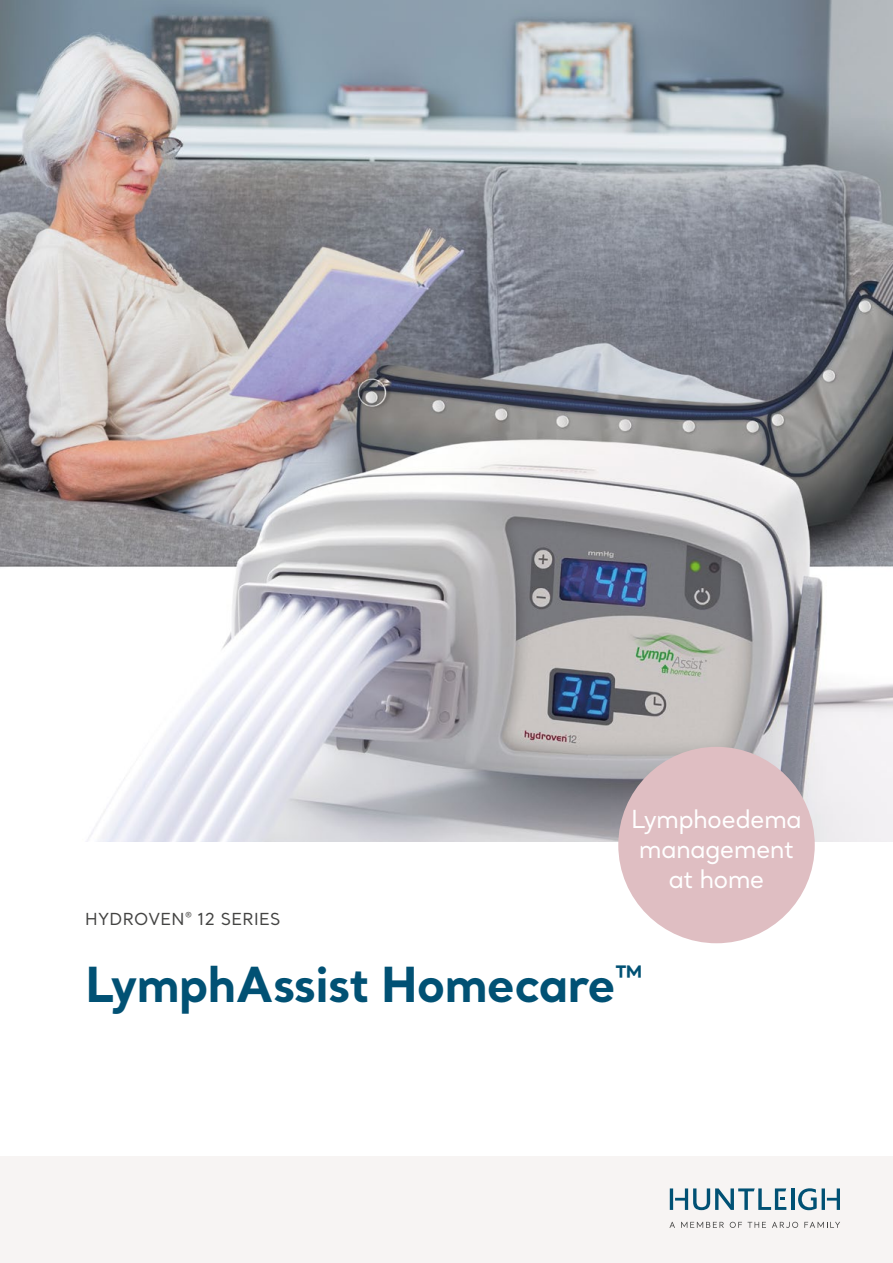
<style>
.page{position:relative;width:893px;height:1263px;background:#fff}
.page>*{position:absolute;margin:0;border:0;box-sizing:border-box;transform-origin:0 0}
.t1{font:700 48px "Santral";letter-spacing:-.02em;color:#015174}
.t2{font:24.75px/29.7px "Santral";letter-spacing:-.03em;color:#fff;text-align:center}
.t3{font:16.5px "Santral";letter-spacing:.02em;color:#434342}
</style>
<div class="page">
<div style="left:0;top:1157px;width:893px;height:106px;background:#f7f4f3"></div>
<img style="left:0;top:0;width:893px;height:842px">
<svg style="left:798px;top:1188px;width:42px;height:22px"></svg>
<hr style="left:791px;top:1188px;width:4px;height:22px;background:#015174">
<svg style="left:670px;top:1188px;width:116px;height:22px"></svg>
<svg style="left:669px;top:1222px;width:6px;height:6px"></svg>
<svg style="left:681px;top:1222px;width:43px;height:6px"></svg>
<svg style="left:730px;top:1222px;width:36px;height:6px"></svg>
<svg style="left:772px;top:1222px;width:26px;height:6px"></svg>
<svg style="left:804px;top:1222px;width:36px;height:6px"></svg>
<div style="left:618px;top:747px;width:197px;height:196px;background:#dfbec2;border-radius:50%"></div>
<p class="t3" style="left:85px;top:908px;width:197px">HYDROVEN<sup>®</sup> 12 SERIES</p>
<p class="t2" style="left:631px;top:804px;width:172px">Lymphoedema management at home</p>
<h1 class="t1" style="left:85px;top:951px;width:559px">LymphAssist Homecare<sup>™</sup></h1>
</div>
